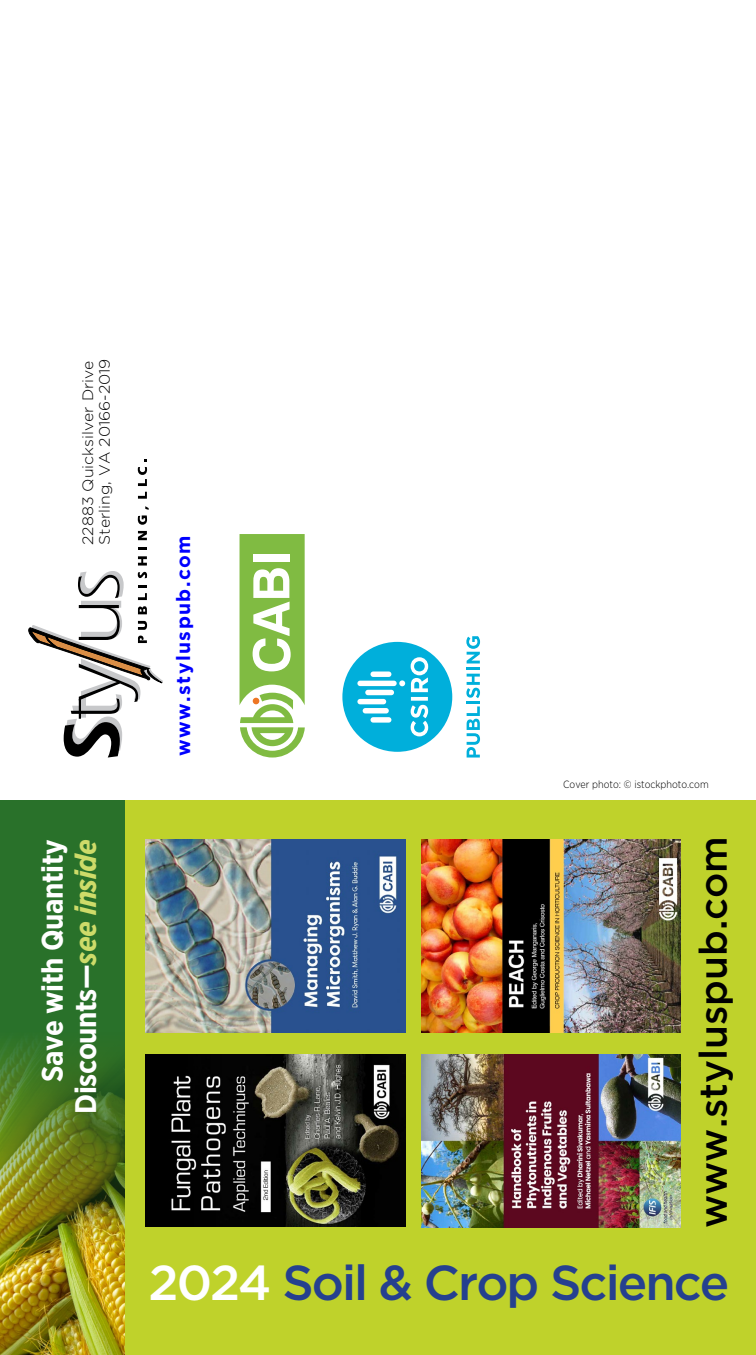
<style>
.page{position:relative;width:756px;height:1355px;background:#fff}
.page>*{position:absolute;margin:0;border:0;box-sizing:border-box;transform-origin:0 0}
.t1{font:500 49px "Gotham";letter-spacing:-.04em;color:#25408f}
.t2{font:500 38.5px "Gotham";color:#000}
.t3{font:700 29.75px/33.2px "Gotham Narrow";letter-spacing:-.015em;color:#fff;text-align:right}
.t4{font:700 19.25px "Gotham";letter-spacing:.075em;color:#00f}
.t5{font:300 15.05px/16.6px "Gotham";color:#000;scale:1.05 1}
.t6{font:300 10.5px "Gotham Narrow";color:#000}
.s1{font-style:italic;color:#cedb69}
.s2{color:#fff}
</style>
<div class="page">
<svg style="left:138px;top:556px;width:9px;height:9px"></svg>
<svg style="left:138px;top:547px;width:9px;height:2px"></svg>
<svg style="left:138px;top:531px;width:9px;height:9px"></svg>
<svg style="left:138px;top:506px;width:11px;height:19px"></svg>
<svg style="left:138px;top:492px;width:9px;height:7px"></svg>
<svg style="left:138px;top:460px;width:9px;height:26px"></svg>
<svg style="left:29px;top:571px;width:134px;height:186px"></svg>
<svg style="left:240px;top:534px;width:65px;height:223px"></svg>
<div style="left:253px;top:554px;width:37px;height:8px;background:#fff"></div>
<div style="left:342px;top:642px;width:110px;height:110px;background:#00afdb;border-radius:50%"></div>
<svg style="left:411px;top:657px;width:17px;height:79px"></svg>
<svg style="left:399px;top:680px;width:6px;height:6px"></svg>
<div style="left:365px;top:690px;width:29px;height:5px;background:#fff;border-radius:3px"></div>
<div style="left:363px;top:708px;width:26px;height:5px;background:#fff;border-radius:3px"></div>
<div style="left:371px;top:671px;width:20px;height:6px;background:#fff;border-radius:3px"></div>
<div style="left:371px;top:717px;width:20px;height:5px;background:#fff;border-radius:3px"></div>
<div style="left:357px;top:680px;width:40px;height:6px;background:#fff;border-radius:3px"></div>
<div style="left:357px;top:699px;width:29px;height:5px;background:#fff;border-radius:3px"></div>
<svg style="left:466px;top:636px;width:14px;height:121px"></svg>
<div style="left:124px;top:800px;width:632px;height:554px;background:#bfd22b"></div>
<div style="left:0;top:800px;width:124px;height:554px;background:#29712a"></div>
<img style="left:0;top:1043px;width:124px;height:311px">
<img style="left:146px;top:839px;width:259px;height:193px">
<img style="left:422px;top:1054px;width:259px;height:173px">
<img style="left:422px;top:839px;width:259px;height:193px">
<img style="left:146px;top:1054px;width:259px;height:172px">
<p class="t5" style="left:79px;top:545px;width:179px;rotate:-90deg">22883 Quicksilver Drive<br>Sterling, VA 20166-2019</p>
<h3 class="t3" style="left:36px;top:1114px;width:276px;rotate:-90deg">Save with Quantity<br>Discounts—<span class="s1">see inside</span></h3>
<p class="t4" style="left:171px;top:756px;width:222px;rotate:-90deg">www.styluspub.com</p>
<p class="t6" style="left:563px;top:778px;width:147px">Cover photo: © istockphoto.com</p>
<h2 class="t2" style="left:688px;top:1227px;width:393px;rotate:-90deg">www.styluspub.com</h2>
<h1 class="t1" style="left:149px;top:1250px;width:582px"><span class="s2">2024</span> Soil &amp; Crop Science</h1>
</div>
